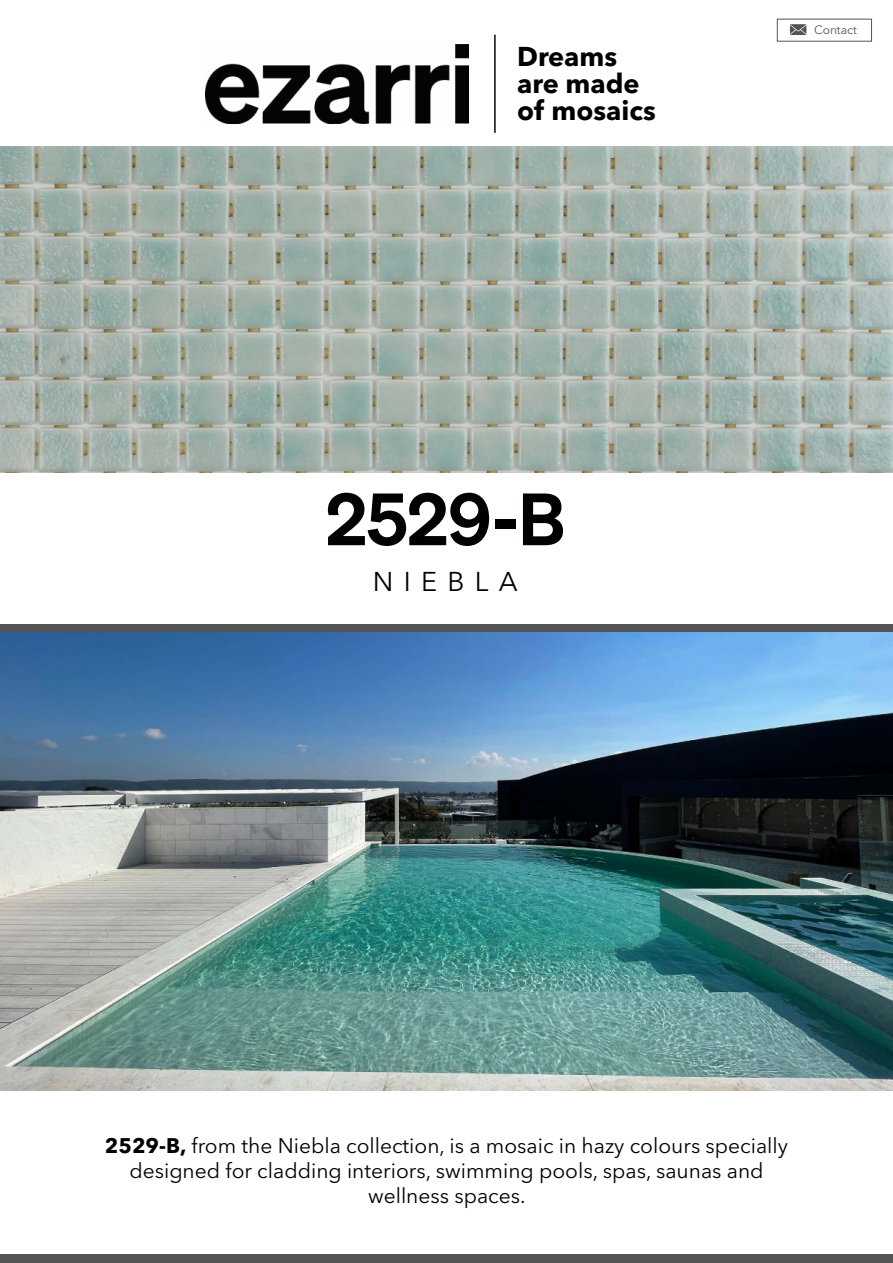
<style>
.page{position:relative;width:893px;height:1263px;background:#fff}
.page>*{position:absolute;margin:0;border:0;box-sizing:border-box;transform-origin:0 0}
.t1{font:600 72px "Test Sohne";color:#000101}
.t2{font:700 27px/27px "Avenir Next LT Pro";color:#000}
.t3{font:27px "Avenir Next LT Pro";letter-spacing:.38em;color:#000}
.t4{font:21px/25.2px "Avenir Next LT Pro";color:#000;text-align:center}
.t5{font:12px "Avenir Next LT Pro";color:#545454}
.s1{font-weight:700}
</style>
<div class="page">
<svg style="left:790px;top:24px;width:16px;height:11px"></svg>
<img style="left:205px;top:44px;width:263px;height:79px">
<hr style="left:494px;top:35px;width:2px;height:98px;background:#070908">
<div style="left:0;top:624px;width:893px;height:9px;background:#545456"></div>
<img style="left:0;top:633px;width:893px;height:458px">
<div style="left:0;top:1254px;width:893px;height:9px;background:#545456"></div>
<img style="left:0;top:147px;width:893px;height:325px">
<p class="t2" style="left:517px;top:46px;width:140px">Dreams are made of mosaics</p>
<h1 class="t1" style="left:325px;top:478px;width:241px">2529-B</h1>
<p class="t3" style="left:373px;top:570px;width:146px">NIEBLA</p>
<p class="t5" style="left:814px;top:25px;width:44px">Contact</p>
<p class="t4" style="left:105px;top:1134px;width:685px"><span class="s1">2529-B,</span> from the Niebla collection, is a mosaic in hazy colours specially designed for cladding interiors, swimming pools, spas, saunas and wellness spaces.</p>
</div>
